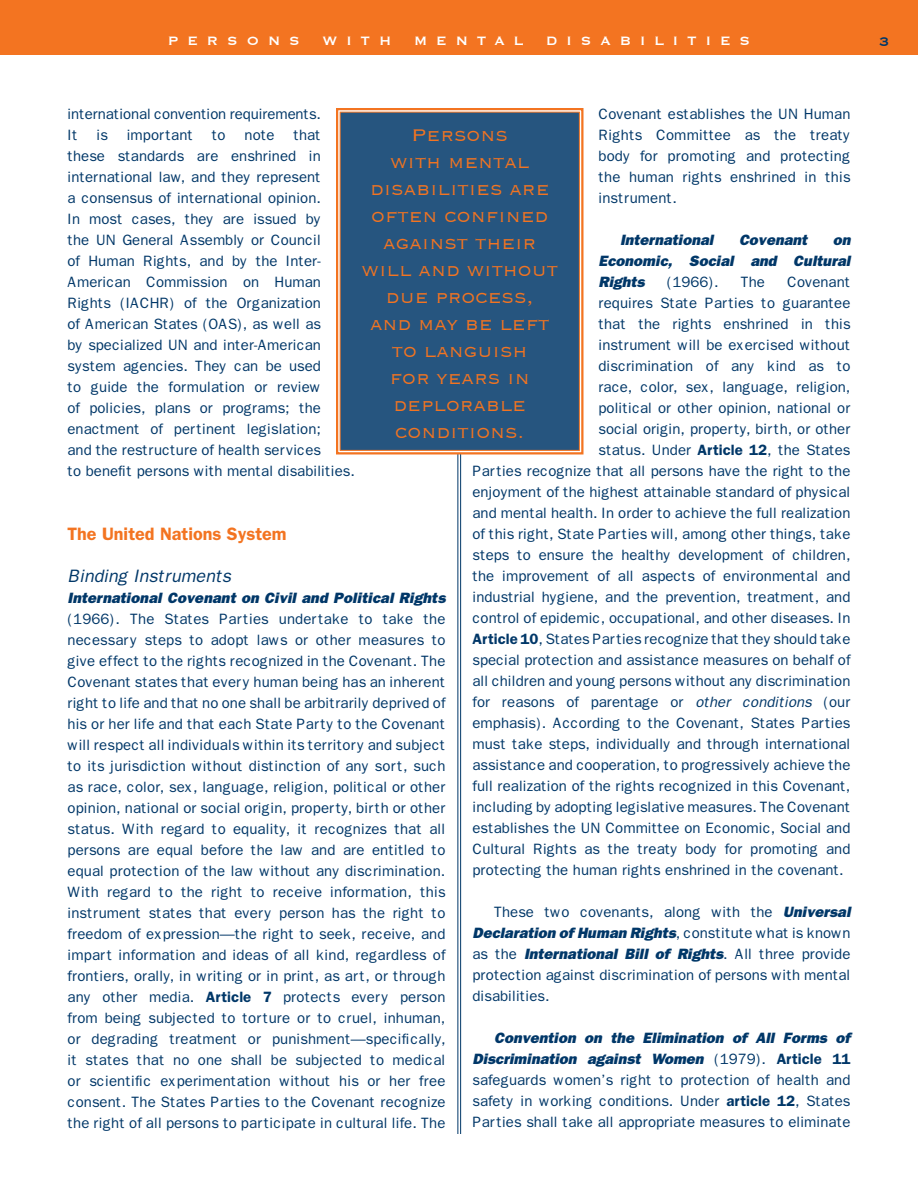
<style>
.page{position:relative;width:918px;height:1188px;background:#fff}
.page>*{position:absolute;margin:0;border:0;box-sizing:border-box;transform-origin:0 0}
.t1{font:300 22.5px/27px "Copperplate";color:#f37421;text-align:center}
.t2{font:600 18px "Franklin Gothic";color:#f37421}
.t3{font:italic 18px "Franklin Gothic";color:#003768}
.t4{font:16.5px "Copperplate";color:#003768}
.t5{font:15.75px "Copperplate";color:#fff}
.t6{font:15px/21px "Franklin Gothic";color:#003768;text-align:justify}
.t7{font:italic 800 15px/21px "Franklin Gothic";color:#003768;text-align:justify}
.s1{font-weight:600}
.s2{font-style:italic}
.s3{font-weight:800;font-style:italic}
</style>
<div class="page">
<div style="left:0;top:0;width:918px;height:55px;background:#f37421"></div>
<hr style="left:460px;top:453px;width:1px;height:681px;background:#003768">
<hr style="left:458px;top:453px;width:1px;height:681px;background:#003768">
<svg style="left:336px;top:108px;width:248px;height:348px"></svg>
<div style="left:339px;top:111px;width:241px;height:340px;background:#26557f"></div>
<p class="t5" style="left:168px;top:31px;width:18px">per</p>
<p class="t5" style="left:227px;top:31px;width:36px">s on</p>
<p class="t5" style="left:289px;top:31px;width:12px">s</p>
<p class="t5" style="left:322px;top:31px;width:39px">w ith</p>
<p class="t5" style="left:414px;top:31px;width:19px">mental</p>
<p class="t5" style="left:546px;top:31px;width:110px">di sa bilitie</p>
<p class="t5" style="left:740px;top:31px;width:12px">s</p>
<p class="t6" style="left:599px;top:104px;width:254px">Covenant establishes the UN Human Rights Committee as the treaty body for promoting and protecting the human rights enshrined in this instrument.</p>
<p class="t7" style="left:620px;top:229px;width:95px">International</p>
<p class="t7" style="left:739px;top:229px;width:70px">Covenant</p>
<p class="t6" style="left:68px;top:104px;width:255px">international convention requirements.<br>It</p>
<h1 class="t1" style="left:362px;top:120px;width:198px">Persons<br>with mental disabilities are often confined against their will and without due process,<br>and may be left to languish<br>for years in deplorable conditions.</h1>
<p class="t6" style="left:68px;top:125px;width:289px;text-align:left;text-indent:226px">that these standards are enshrined in international law, and they represent<br>a consensus of international opinion.<br>In most cases, they are issued by<br>the UN General Assembly or Council<br>of Human Rights, and by the Inter-American Commission on Human Rights (IACHR) of the Organization<br>of American States (OAS), as well as<br>by specialized UN and inter-American system agencies. They can be used<br>to guide the formulation or review<br>of policies, plans or programs; the enactment of pertinent legislation;<br>and the restructure of health services<br>to benefit persons with mental disabilities.</p>
<p class="t6" style="left:97px;top:125px;width:13px">is</p>
<p class="t6" style="left:127px;top:125px;width:68px">important</p>
<p class="t6" style="left:212px;top:125px;width:15px">to</p>
<p class="t6" style="left:245px;top:125px;width:31px">note</p>
<p class="t7" style="left:599px;top:229px;width:254px;text-indent:234px">on Economic, Social and Cultural Rights</p>
<p class="t6" style="left:667px;top:272px;width:53px">(1966).</p>
<p class="t6" style="left:741px;top:272px;width:26px">The</p>
<p class="t6" style="left:787px;top:272px;width:65px">Covenant</p>
<p class="t6" style="left:599px;top:293px;width:254px">requires State Parties to guarantee</p>
<p class="t6" style="left:599px;top:314px;width:254px">that the rights enshrined in this</p>
<p class="t6" style="left:599px;top:335px;width:254px">instrument will be exercised without</p>
<p class="t6" style="left:599px;top:356px;width:254px">discrimination of any kind as to</p>
<p class="t6" style="left:599px;top:377px;width:253px">race, color, sex, language, religion,</p>
<p class="t6" style="left:599px;top:398px;width:254px">political or other opinion, national or</p>
<p class="t6" style="left:599px;top:419px;width:253px">social origin, property, birth, or other</p>
<p class="t6" style="left:599px;top:440px;width:253px">status. Under <span class="s1">Article 12</span>, the States</p>
<p class="t6" style="left:473px;top:461px;width:379px">Parties recognize that all persons have the right to the</p>
<p class="t6" style="left:473px;top:482px;width:379px">enjoyment of the highest attainable standard of physical</p>
<p class="t6" style="left:473px;top:503px;width:380px">and mental health. In order to achieve the full realization</p>
<p class="t6" style="left:473px;top:524px;width:380px">of this right, State Parties will, among other things, take</p>
<p class="t6" style="left:473px;top:545px;width:380px">steps to ensure the healthy development of children,</p>
<p class="t6" style="left:473px;top:566px;width:379px">the improvement of all aspects of environmental and</p>
<p class="t6" style="left:473px;top:587px;width:379px">industrial hygiene, and the prevention, treatment, and</p>
<p class="t6" style="left:473px;top:608px;width:380px">control of epidemic, occupational, and other diseases. In</p>
<p class="t6" style="left:473px;top:629px;width:379px"><span class="s1">Article 10</span>, States Parties recognize that they should take</p>
<p class="t6" style="left:473px;top:650px;width:380px">special protection and assistance measures on behalf of</p>
<p class="t6" style="left:473px;top:671px;width:380px">all children and young persons without any discrimination</p>
<p class="t6" style="left:473px;top:692px;width:380px">for reasons of parentage or <span class="s2">other conditions</span> (our</p>
<p class="t6" style="left:473px;top:713px;width:379px">emphasis). According to the Covenant, States Parties</p>
<p class="t6" style="left:473px;top:734px;width:379px">must take steps, individually and through international</p>
<p class="t6" style="left:473px;top:755px;width:379px">assistance and cooperation, to progressively achieve the</p>
<p class="t6" style="left:473px;top:776px;width:379px">full realization of the rights recognized in this Covenant,</p>
<p class="t6" style="left:473px;top:797px;width:380px">including by adopting legislative measures. The Covenant</p>
<p class="t6" style="left:473px;top:818px;width:380px">establishes the UN Committee on Economic, Social and</p>
<p class="t6" style="left:473px;top:839px;width:379px">Cultural Rights as the treaty body for promoting and</p>
<p class="t6" style="left:473px;top:860px;width:373px">protecting the human rights enshrined in the covenant.</p>
<p class="t6" style="left:473px;top:902px;width:380px;text-indent:22px">These two covenants, along with the <span class="s3">Universal Declaration of Human Rights</span>, constitute what is known as the <span class="s3">International Bill of Rights</span>. All three provide protection against discrimination of persons with mental disabilities.</p>
<p class="t6" style="left:473px;top:1028px;width:380px;text-indent:22px"><span class="s3">Convention on the Elimination of All Forms of Discrimination against Women</span> (1979). <span class="s1">Article 11 </span>safeguards women’s right to protection of health and safety in working conditions. Under <span class="s1">article 12</span>, States Parties shall take all appropriate measures to eliminate</p>
<p class="t2" style="left:68px;top:523px;width:221px">The United Nations System</p>
<p class="t3" style="left:68px;top:566px;width:165px">Binding Instruments</p>
<p class="t7" style="left:68px;top:588px;width:379px">International Covenant on Civil and Political Rights</p>
<p class="t6" style="left:68px;top:609px;width:380px">(1966). The States Parties undertake to take the necessary steps to adopt laws or other measures to give effect to the rights recognized in the Covenant. The Covenant states that every human being has an inherent right to life and that no one shall be arbitrarily deprived of his or her life and that each State Party to the Covenant will respect all individuals within its territory and subject to its jurisdiction without distinction of any sort, such as race, color, sex, language, religion, political or other opinion, national or social origin, property, birth or other status. With regard to equality, it recognizes that all persons are equal before the law and are entitled to equal protection of the law without any discrimination.<br>With regard to the right to receive information, this instrument states that every person has the right to freedom of expression—the right to seek, receive, and impart information and ideas of all kind, regardless of frontiers, orally, in writing or in print, as art, or through any other media. <span class="s1">Article 7</span> protects every person from being subjected to torture or to cruel, inhuman, or degrading treatment or punishment—specifically, it states that no one shall be subjected to medical or scientific experimentation without his or her free consent. The States Parties to the Covenant recognize the right of all persons to participate in cultural life. The</p>
<p class="t4" style="left:879px;top:31px;width:12px">3</p>
</div>
